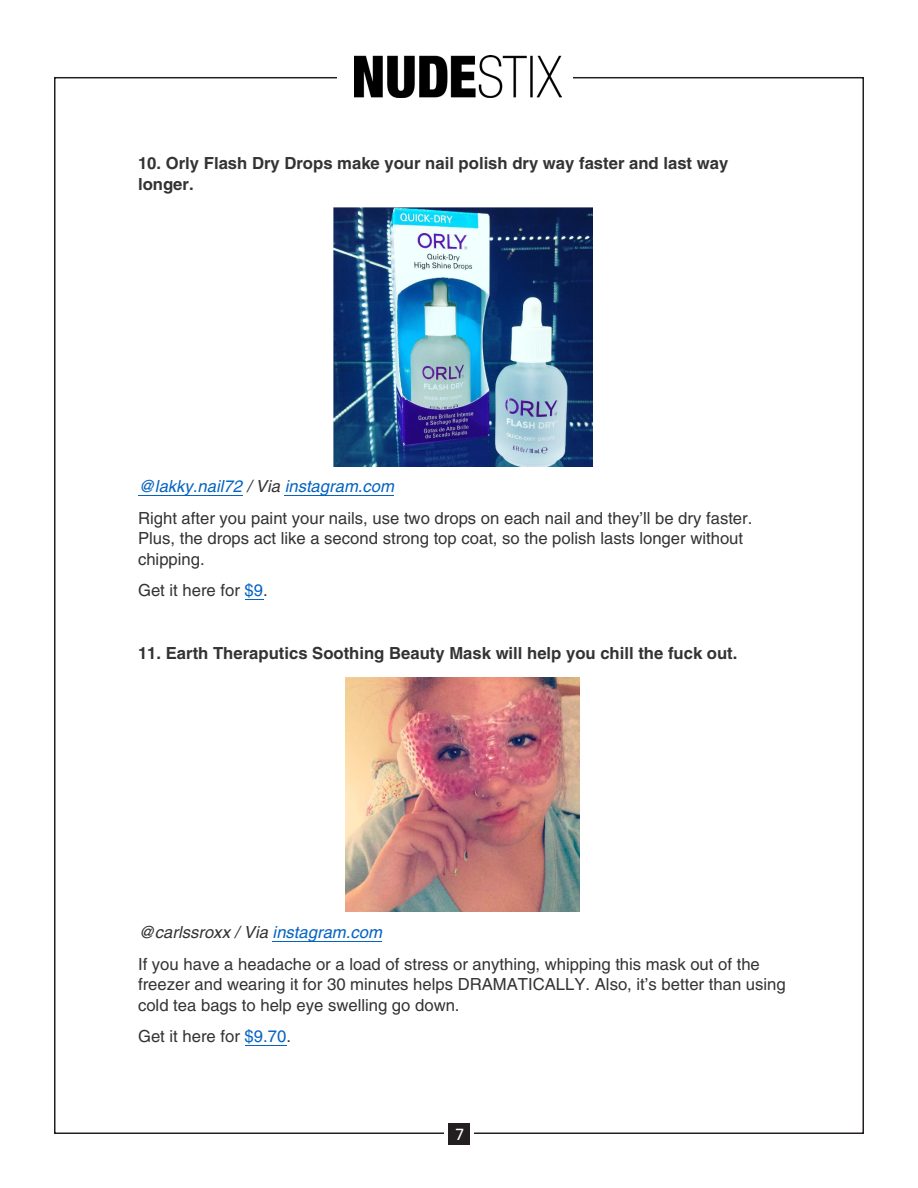
<style>
.page{position:relative;width:918px;height:1188px;background:#fff}
.page>*{position:absolute;margin:0;border:0;box-sizing:border-box;transform-origin:0 0}
.t1{font:18px "Calibri";color:#fff}
.t2{font:16.65px/31.3px "Helvetica";color:#333}
.t3{font:700 16.65px/20.7px "Helvetica";color:#333}
.s1{font-style:italic;color:#0563c1}
.s2{font-style:italic}
.s3{color:#0563c1}
</style>
<div class="page">
<img style="left:354px;top:56px;width:208px;height:42px">
<div style="left:448px;top:1123px;width:22px;height:22px;background:#231f20"></div>
<hr style="left:138px;top:495px;width:104px;height:1px;background:#0563c1">
<hr style="left:285px;top:495px;width:109px;height:1px;background:#0563c1">
<svg style="left:245px;top:599px;width:18px;height:1px"></svg>
<hr style="left:273px;top:941px;width:109px;height:1px;background:#0563c1">
<hr style="left:245px;top:1045px;width:41px;height:1px;background:#0563c1">
<img style="left:334px;top:208px;width:258px;height:258px">
<img style="left:345px;top:677px;width:235px;height:234px">
<p class="t3" style="left:138px;top:152px;width:592px">10. Orly Flash Dry Drops make your nail polish dry way faster and last way longer.</p>
<p class="t2" style="left:138px;top:471px;width:616px"><span class="s1">@lakky.nail72</span> <span class="s2">/ Via</span> <span class="s1">instagram.com<br></span>Right after you paint your nails, use two drops on each nail and they’ll be dry faster.</p>
<p class="t2" style="left:138px;top:528px;width:607px;line-height:21px">Plus, the drops act like a second strong top coat, so the polish lasts longer without chipping.</p>
<p class="t2" style="left:138px;top:575px;width:131px">Get it here for <span class="s3">$9</span>.</p>
<p class="t3" style="left:138px;top:642px;width:601px">11. Earth Theraputics Soothing Beauty Mask will help you chill the fuck out.</p>
<p class="t2" style="left:138px;top:917px;width:623px"><span class="s2">@carlssroxx / Via</span> <span class="s1">instagram.com<br></span>If you have a headache or a load of stress or anything, whipping this mask out of the</p>
<p class="t2" style="left:138px;top:974px;width:649px;line-height:21px">freezer and wearing it for 30 minutes helps DRAMATICALLY. Also, it’s better than using cold tea bags to help eye swelling go down.</p>
<p class="t2" style="left:138px;top:1021px;width:154px">Get it here for <span class="s3">$9.70</span>.</p>
<p class="t1" style="left:455px;top:1123px;width:11px">7</p>
</div>
